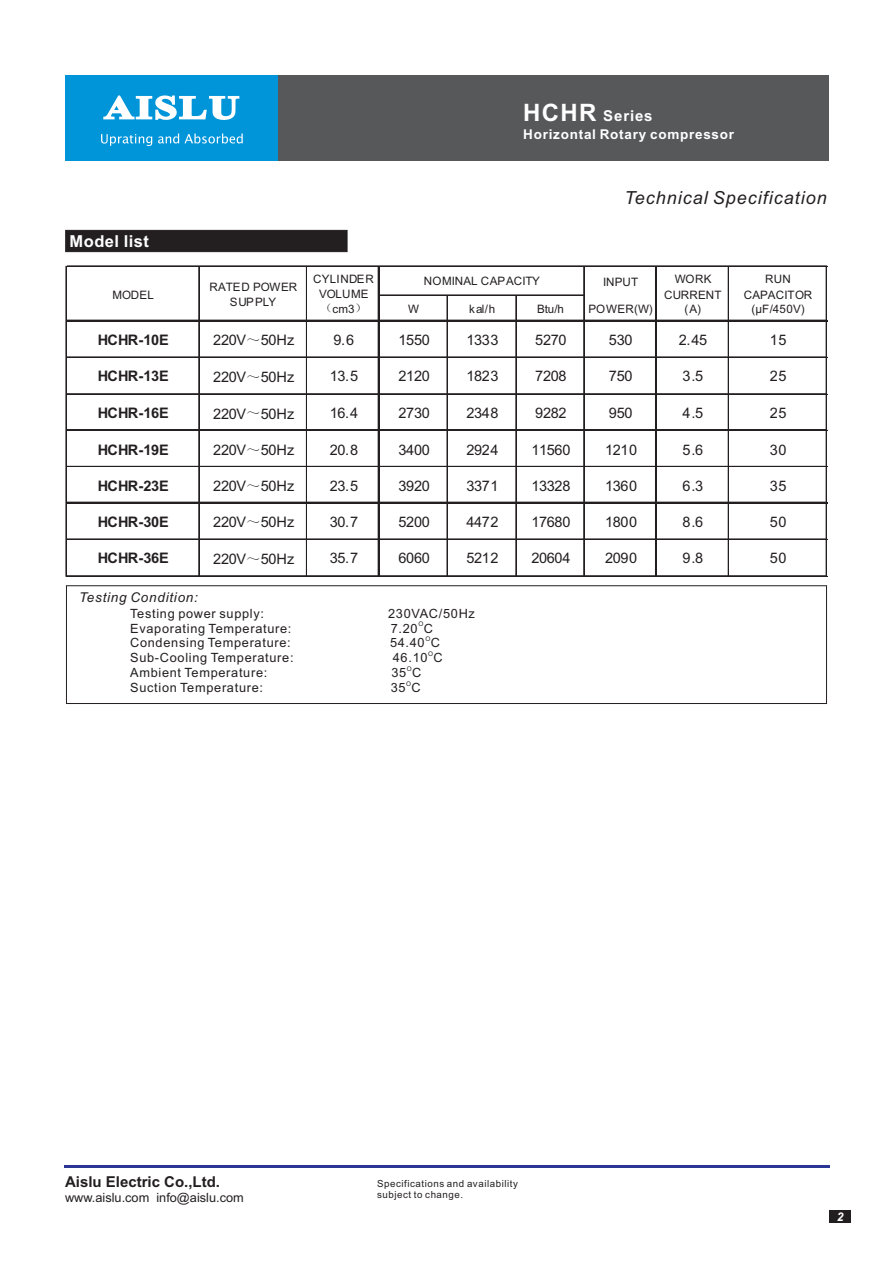
<style>
.page{position:relative;width:893px;height:1263px;background:#fff}
.page>*{position:absolute;margin:0;border:0;box-sizing:border-box;transform-origin:0 0}
.t1{font:italic 18px "Arial";letter-spacing:.055em;color:#231f20}
.t2{font:700 16.5px "Arial";letter-spacing:.03em;color:#fff}
.t3{font:700 15px "Arial";color:#231f20}
.t4{font:700 15px "Arial";letter-spacing:.055em;color:#fff}
.t5{font:14.55px "Arial";letter-spacing:-.02em;color:#231f20}
.t6{font:700 14.55px "Arial";letter-spacing:-.02em;color:#231f20}
.t7{font:700 13.5px "Arial";letter-spacing:.055em;color:#fff}
.t8{font:italic 13.5px "Arial";letter-spacing:.055em;color:#231f20}
.t9{font:12.75px "Arial";letter-spacing:.055em;color:#231f20}
.t10{font:12.75px "Arial";color:#231f20}
.t11{font:italic 700 12px "Arial";color:#fff}
.t12{font:11.55px/15.5px "Arial";color:#231f20}
.t13{font:11.55px/15px "Arial";letter-spacing:.03em;color:#231f20;text-align:center}
.t14{font:9.75px/10.9px "Arial";letter-spacing:.055em;color:#231f20}
.t15{font:6.3px "Arial";color:#231f20}
.s1{font-size:24px}
.s2{font-family:"Sim Sun"}
</style>
<div class="page">
<div style="left:829px;top:1210px;width:21px;height:13px;background:#231f20"></div>
<div style="left:278px;top:76px;width:551px;height:85px;background:#57585a"></div>
<hr style="left:64px;top:1166px;width:765px;height:2px;background:#2c3695">
<div style="left:65px;top:76px;width:213px;height:85px;background:#0095d9"></div>
<svg style="left:101px;top:133px;width:142px;height:13px"></svg>
<svg style="left:103px;top:95px;width:136px;height:25px"></svg>
<svg style="left:65px;top:230px;width:282px;height:22px;background:#231f20"></svg>
<hr style="left:66px;top:266px;width:1px;height:311px;background:#231f20">
<hr style="left:199px;top:267px;width:1px;height:310px;background:#231f20">
<hr style="left:306px;top:267px;width:1px;height:310px;background:#231f20">
<hr style="left:378px;top:267px;width:2px;height:310px;background:#231f20">
<hr style="left:583px;top:267px;width:1px;height:310px;background:#231f20">
<hr style="left:584px;top:267px;width:1px;height:310px;background:#231f20">
<hr style="left:655px;top:267px;width:2px;height:310px;background:#231f20">
<hr style="left:728px;top:267px;width:1px;height:310px;background:#231f20">
<hr style="left:826px;top:267px;width:1px;height:310px;background:#231f20">
<hr style="left:447px;top:296px;width:1px;height:281px;background:#231f20">
<hr style="left:516px;top:296px;width:1px;height:281px;background:#231f20">
<hr style="left:67px;top:266px;width:760px;height:1px;background:#231f20">
<hr style="left:380px;top:295px;width:205px;height:1px;background:#231f20">
<hr style="left:67px;top:320px;width:760px;height:2px;background:#231f20">
<hr style="left:67px;top:357px;width:760px;height:1px;background:#231f20">
<hr style="left:67px;top:393px;width:760px;height:1px;background:#231f20">
<hr style="left:67px;top:394px;width:760px;height:1px;background:#231f20">
<hr style="left:67px;top:429px;width:760px;height:1px;background:#231f20">
<hr style="left:67px;top:466px;width:760px;height:1px;background:#231f20">
<hr style="left:67px;top:502px;width:760px;height:2px;background:#231f20">
<hr style="left:67px;top:539px;width:760px;height:1px;background:#231f20">
<hr style="left:67px;top:575px;width:760px;height:1px;background:#231f20">
<hr style="left:67px;top:576px;width:760px;height:1px;background:#231f20">
<div style="left:66px;top:585px;width:761px;height:119px;border:1px solid #231f20"></div>
<p class="t4" style="left:523px;top:110px;width:131px"><span class="s1">HCHR</span> Series</p>
<p class="t7" style="left:523px;top:129px;width:212px">Horizontal Rotary compressor</p>
<p class="t2" style="left:70px;top:235px;width:81px">Model list</p>
<p class="t12" style="left:112px;top:288px;width:43px">MODEL</p>
<p class="t1" style="left:624px;top:191px;width:204px">Technical Specification</p>
<p class="t12" style="left:209px;top:281px;width:89px;line-height:14.5px;text-align:center">RATED POWER<br>SUPPLY</p>
<p class="t13" style="left:313px;top:273px;width:62px">CYLINDER</p>
<p class="t12" style="left:424px;top:275px;width:118px">NOMINAL CAPACITY</p>
<p class="t12" style="left:319px;top:287px;width:51px">VOLUME<span class="s2">（</span>cm3<span class="s2">）</span></p>
<p class="t12" style="left:603px;top:275px;width:37px">INPUT</p>
<p class="t12" style="left:408px;top:303px;width:12px">W</p>
<p class="t12" style="left:469px;top:303px;width:27px">kal/h</p>
<p class="t12" style="left:537px;top:303px;width:28px">Btu/h</p>
<p class="t12" style="left:589px;top:303px;width:65px">POWER(W)</p>
<p class="t13" style="left:664px;top:273px;width:59px">WORK<br>CURRENT (A)</p>
<p class="t13" style="left:744px;top:273px;width:70px">RUN<br>CAPACITOR (μF/450V)</p>
<p class="t6" style="left:98px;top:335px;width:72px">HCHR-10E</p>
<p class="t5" style="left:213px;top:335px;width:82px">220V<span class="s2">～</span>50Hz</p>
<p class="t5" style="left:334px;top:335px;width:22px">9.6</p>
<p class="t5" style="left:398px;top:335px;width:33px">1550</p>
<p class="t5" style="left:466px;top:335px;width:34px">1333</p>
<p class="t5" style="left:535px;top:335px;width:33px">5270</p>
<p class="t5" style="left:609px;top:335px;width:25px">530</p>
<p class="t5" style="left:679px;top:335px;width:30px">2.45</p>
<p class="t5" style="left:770px;top:335px;width:18px">15</p>
<p class="t6" style="left:98px;top:370px;width:72px">HCHR-13E</p>
<p class="t5" style="left:213px;top:371px;width:82px">220V<span class="s2">～</span>50Hz</p>
<p class="t5" style="left:330px;top:370px;width:30px">13.5</p>
<p class="t5" style="left:398px;top:370px;width:33px">2120</p>
<p class="t5" style="left:466px;top:370px;width:34px">1823</p>
<p class="t5" style="left:535px;top:370px;width:33px">7208</p>
<p class="t5" style="left:609px;top:370px;width:25px">750</p>
<p class="t5" style="left:683px;top:370px;width:22px">3.5</p>
<p class="t5" style="left:770px;top:370px;width:18px">25</p>
<p class="t6" style="left:98px;top:407px;width:72px">HCHR-16E</p>
<p class="t5" style="left:213px;top:408px;width:82px">220V<span class="s2">～</span>50Hz</p>
<p class="t5" style="left:330px;top:407px;width:30px">16.4</p>
<p class="t5" style="left:398px;top:407px;width:33px">2730</p>
<p class="t5" style="left:466px;top:407px;width:34px">2348</p>
<p class="t5" style="left:535px;top:407px;width:33px">9282</p>
<p class="t5" style="left:609px;top:407px;width:25px">950</p>
<p class="t5" style="left:683px;top:407px;width:22px">4.5</p>
<p class="t5" style="left:770px;top:407px;width:18px">25</p>
<p class="t6" style="left:98px;top:444px;width:72px">HCHR-19E</p>
<p class="t5" style="left:213px;top:444px;width:82px">220V<span class="s2">～</span>50Hz</p>
<p class="t5" style="left:330px;top:444px;width:30px">20.8</p>
<p class="t5" style="left:398px;top:444px;width:33px">3400</p>
<p class="t5" style="left:466px;top:444px;width:34px">2924</p>
<p class="t5" style="left:531px;top:444px;width:41px">11560</p>
<p class="t5" style="left:605px;top:444px;width:34px">1210</p>
<p class="t5" style="left:683px;top:444px;width:22px">5.6</p>
<p class="t5" style="left:770px;top:444px;width:18px">30</p>
<p class="t6" style="left:98px;top:480px;width:72px">HCHR-23E</p>
<p class="t5" style="left:213px;top:481px;width:82px">220V<span class="s2">～</span>50Hz</p>
<p class="t5" style="left:330px;top:480px;width:30px">23.5</p>
<p class="t5" style="left:398px;top:480px;width:33px">3920</p>
<p class="t5" style="left:466px;top:480px;width:34px">3371</p>
<p class="t5" style="left:531px;top:480px;width:41px">13328</p>
<p class="t5" style="left:605px;top:480px;width:34px">1360</p>
<p class="t5" style="left:683px;top:480px;width:22px">6.3</p>
<p class="t5" style="left:770px;top:480px;width:18px">35</p>
<p class="t6" style="left:98px;top:517px;width:72px">HCHR-30E</p>
<p class="t5" style="left:213px;top:517px;width:82px">220V<span class="s2">～</span>50Hz</p>
<p class="t5" style="left:330px;top:517px;width:30px">30.7</p>
<p class="t5" style="left:398px;top:517px;width:33px">5200</p>
<p class="t5" style="left:466px;top:517px;width:34px">4472</p>
<p class="t5" style="left:531px;top:517px;width:41px">17680</p>
<p class="t5" style="left:605px;top:517px;width:34px">1800</p>
<p class="t5" style="left:683px;top:517px;width:22px">8.6</p>
<p class="t5" style="left:770px;top:517px;width:18px">50</p>
<p class="t6" style="left:98px;top:552px;width:72px">HCHR-36E</p>
<p class="t5" style="left:213px;top:553px;width:82px">220V<span class="s2">～</span>50Hz</p>
<p class="t5" style="left:330px;top:552px;width:30px">35.7</p>
<p class="t5" style="left:398px;top:552px;width:33px">6060</p>
<p class="t5" style="left:466px;top:552px;width:34px">5212</p>
<p class="t5" style="left:531px;top:552px;width:41px">20604</p>
<p class="t5" style="left:605px;top:552px;width:34px">2090</p>
<p class="t5" style="left:683px;top:552px;width:22px">9.8</p>
<p class="t5" style="left:770px;top:552px;width:18px">50</p>
<p class="t8" style="left:79px;top:592px;width:120px">Testing Condition:</p>
<p class="t9" style="left:130px;top:608px;width:135px">Testing power supply:</p>
<p class="t9" style="left:388px;top:608px;width:88px">230VAC/50Hz</p>
<p class="t15" style="left:418px;top:621px;width:6px">O</p>
<p class="t9" style="left:130px;top:623px;width:163px">Evaporating Temperature:</p>
<p class="t9" style="left:391px;top:623px;width:44px">7.20 C</p>
<p class="t15" style="left:425px;top:636px;width:6px">O</p>
<p class="t9" style="left:130px;top:638px;width:162px">Condensing Temperature:</p>
<p class="t9" style="left:390px;top:638px;width:51px">54.40 C</p>
<p class="t15" style="left:428px;top:651px;width:6px">O</p>
<p class="t9" style="left:130px;top:653px;width:165px">Sub-Cooling Temperature:</p>
<p class="t9" style="left:393px;top:653px;width:51px">46.10 C</p>
<p class="t15" style="left:407px;top:666px;width:6px">O</p>
<p class="t9" style="left:130px;top:668px;width:139px">Ambient Temperature:</p>
<p class="t9" style="left:391px;top:668px;width:32px">35 C</p>
<p class="t15" style="left:406px;top:681px;width:6px">O</p>
<p class="t9" style="left:130px;top:683px;width:134px">Suction Temperature:</p>
<p class="t9" style="left:391px;top:683px;width:32px">35 C</p>
<p class="t3" style="left:65px;top:1176px;width:157px">Aislu Electric Co.,Ltd.</p>
<p class="t10" style="left:65px;top:1192px;width:180px">www.aislu.com info@aislu.com</p>
<p class="t14" style="left:377px;top:1179px;width:142px">Specifications and availability subject to change.</p>
<p class="t11" style="left:837px;top:1212px;width:8px">2</p>
</div>
